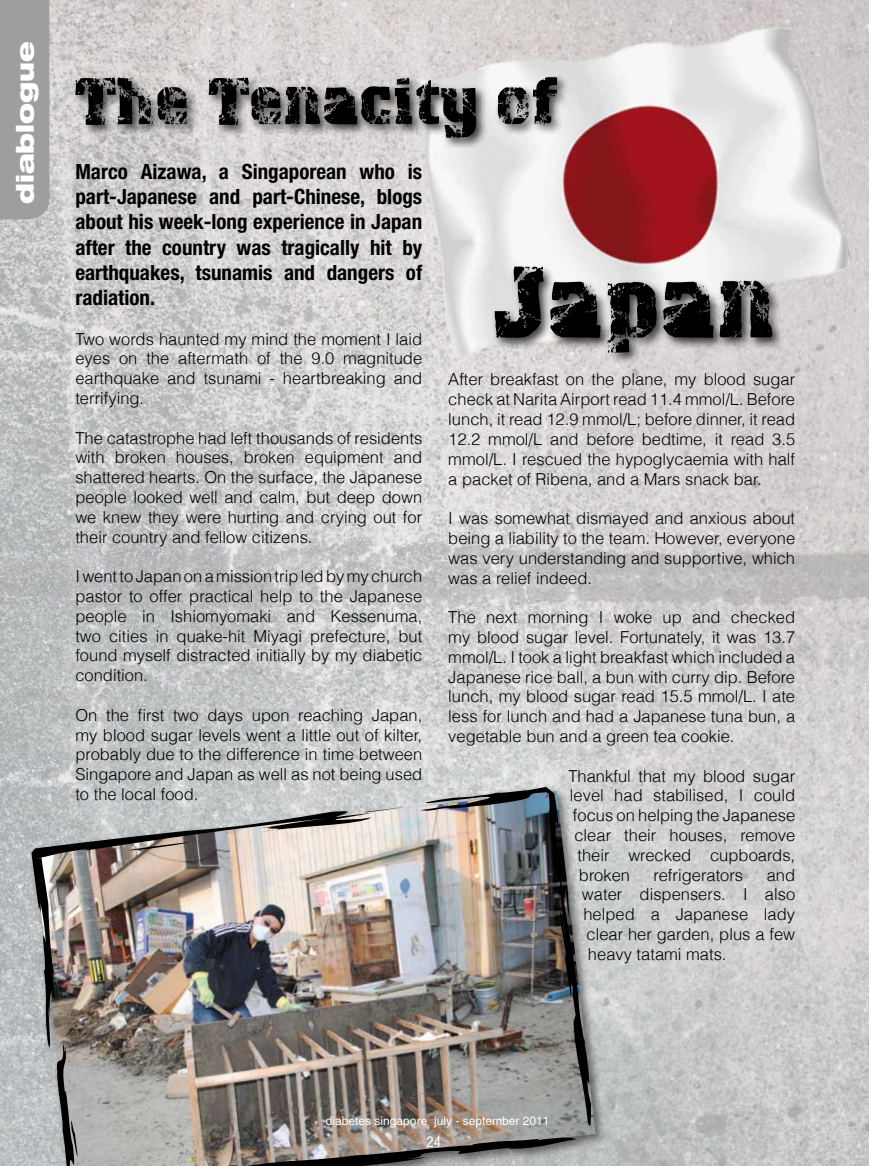
<style>
.page{position:relative;width:869px;height:1166px;background:#fff}
.page>*{position:absolute;margin:0;border:0;box-sizing:border-box;transform-origin:0 0}
.t1{font:88.5px "Distress";color:#000}
.t2{font:58.5px "Distress";color:#000}
.t3{font:900 expanded 24px "Helvetica Neue";color:#fff}
.t4{font:700 condensed 21px/25.2px "Helvetica Neue";color:#000;text-align:justify}
.t5{font:300 16.5px/19.8px "Helvetica";color:#000;text-align:justify}
.t6{font:condensed 15px "Helvetica Neue";color:#fff}
.t7{font:12px "Helvetica";color:#fff}
</style>
<div class="page">
<img style="left:0;top:0;width:868px;height:1166px">
<img style="left:369px;top:0;width:499px;height:383px">
<div style="left:490px;top:263px;width:293px;height:102px;background:#000;opacity:.75"></div>
<div style="left:71px;top:72px;width:497px;height:76px;background:#000;opacity:.75"></div>
<div style="left:26px;top:782px;width:579px;height:384px;background:#000;opacity:.5"></div>
<img style="left:34px;top:791px;width:561px;height:375px">
<svg style="left:55px;top:1025px;width:520px;height:141px;background:#8d8782"></svg>
<img style="left:28px;top:809px;width:345px;height:254px">
<svg style="left:70px;top:1103px;width:8px;height:54px"></svg>
<svg style="left:364px;top:806px;width:46px;height:6px"></svg>
<svg style="left:127px;top:842px;width:63px;height:9px"></svg>
<img style="left:417px;top:780px;width:175px;height:356px">
<div style="left:0;top:0;width:49px;height:219px;background:#9c9e9f"></div>
<h3 class="t3" style="left:9px;top:204px;width:165px;rotate:-90deg">diablogue</h3>
<h2 class="t2" style="left:75px;top:70px;width:485px">The Tenacity of</h2>
<p class="t4" style="left:75px;top:159px;width:348px">Marco Aizawa, a Singaporean who is part-Japanese and part-Chinese, blogs about his week-long experience in Japan after the country was tragically hit by earthquakes, tsunamis and dangers of radiation.</p>
<p class="t5" style="left:75px;top:329px;width:348px">Two words haunted my mind the moment I laid eyes on the aftermath of the 9.0 magnitude earthquake and tsunami - heartbreaking and terrifying.</p>
<p class="t5" style="left:75px;top:428px;width:348px">The catastrophe had left thousands of residents with broken houses, broken equipment and shattered hearts. On the surface, the Japanese people looked well and calm, but deep down we knew they were hurting and crying out for their country and fellow citizens.</p>
<p class="t5" style="left:75px;top:566px;width:348px">I went to Japan on a mission trip led by my church pastor to offer practical help to the Japanese people in Ishiomyomaki and Kessenuma, two cities in quake-hit Miyagi prefecture, but found myself distracted initially by my diabetic condition.</p>
<p class="t5" style="left:75px;top:705px;width:348px">On the first two days upon reaching Japan, my blood sugar levels went a little out of kilter, probably due to the difference in time between Singapore and Japan as well as not being used to the local food.</p>
<h1 class="t1" style="left:491px;top:255px;width:285px">Japan</h1>
<p class="t5" style="left:448px;top:370px;width:348px">After breakfast on the plane, my blood sugar check at Narita Airport read 11.4 mmol/L. Before lunch, it read 12.9 mmol/L; before dinner, it read 12.2 mmol/L and before bedtime, it read 3.5 mmol/L. I rescued the hypoglycaemia with half a packet of Ribena, and a Mars snack bar.</p>
<p class="t5" style="left:448px;top:508px;width:348px">I was somewhat dismayed and anxious about being a liability to the team. However, everyone was very understanding and supportive, which was a relief indeed.</p>
<p class="t5" style="left:448px;top:607px;width:348px">The next morning I woke up and checked my blood sugar level. Fortunately, it was 13.7 mmol/L. I took a light breakfast which included a Japanese rice ball, a bun with curry dip. Before lunch, my blood sugar read 15.5 mmol/L. I ate less for lunch and had a Japanese tuna bun, a vegetable bun and a green tea cookie.</p>
<p class="t5" style="left:568px;top:766px;width:228px">Thankful that my blood sugar</p>
<p class="t5" style="left:569px;top:785px;width:227px">level had stabilised, I could</p>
<p class="t5" style="left:572px;top:805px;width:224px">focus on helping the Japanese</p>
<p class="t5" style="left:574px;top:825px;width:222px">clear their houses, remove</p>
<p class="t5" style="left:577px;top:845px;width:219px">their wrecked cupboards,</p>
<p class="t5" style="left:578px;top:865px;width:53px">broken</p>
<p class="t5" style="left:653px;top:865px;width:91px">refrigerators</p>
<p class="t5" style="left:766px;top:865px;width:30px">and</p>
<p class="t5" style="left:581px;top:884px;width:215px">water dispensers. I also</p>
<p class="t5" style="left:583px;top:904px;width:213px">helped a Japanese lady</p>
<p class="t5" style="left:586px;top:924px;width:210px">clear her garden, plus a few</p>
<p class="t5" style="left:587px;top:944px;width:140px">heavy tatami mats.</p>
<p class="t7" style="left:326px;top:1114px;width:225px">diabetes singapore july - september 2011</p>
<p class="t6" style="left:426px;top:1133px;width:16px">24</p>
</div>
